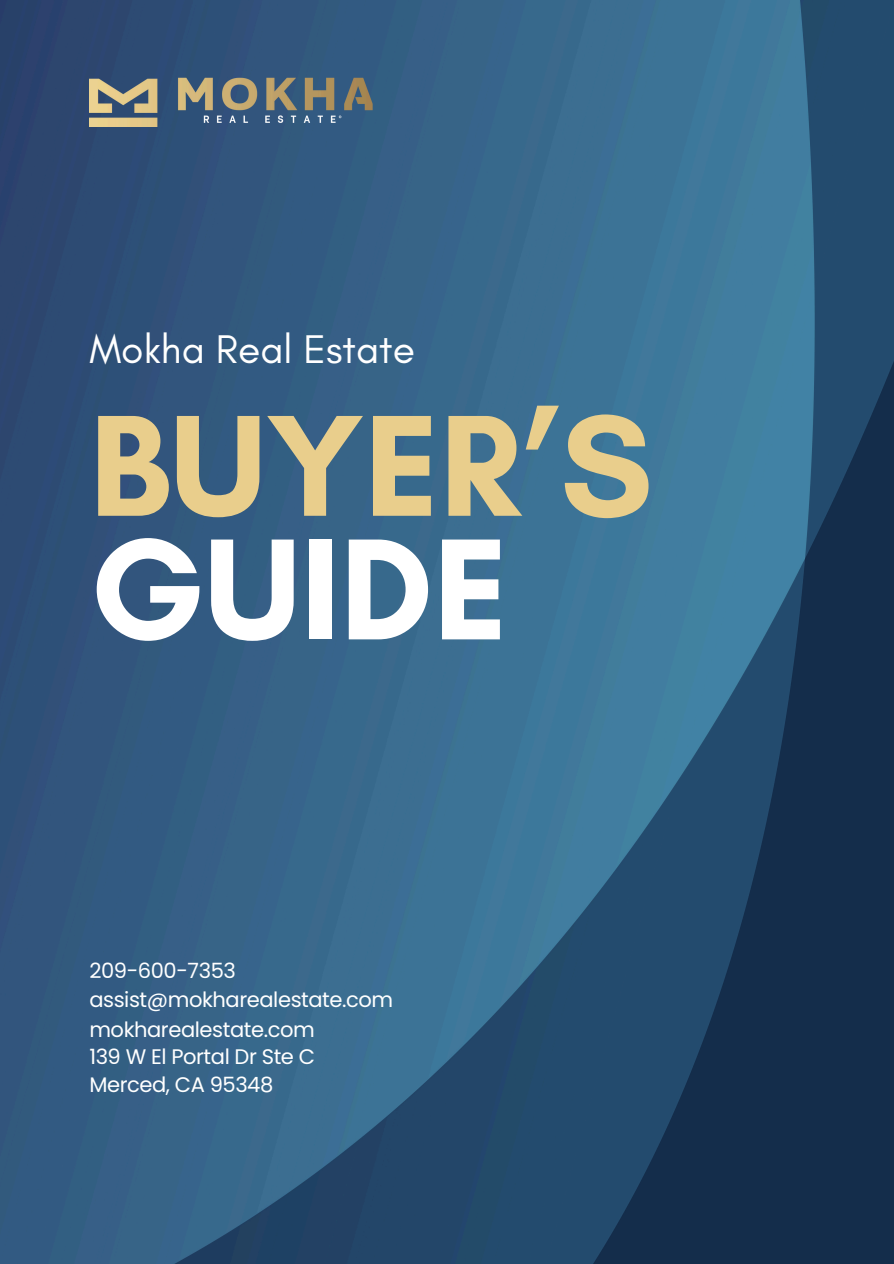
<style>
.page{position:relative;width:894px;height:1264px;background:#fff}
.page>*{position:absolute;margin:0;border:0;box-sizing:border-box;transform-origin:0 0}
.t1{font:700 146.7px/123.6px "Glacial Indifference";color:#e9ce8c}
.t2{font:40.8px "Glacial Indifference";color:#fff}
.t3{font:21px/28.5px "Poppins";letter-spacing:-.02em;color:#fff}
.s1{color:#fff}
</style>
<div class="page">
<img style="left:0;top:0;width:893px;height:1263px">
<img style="left:89px;top:77px;width:285px;height:49px">
<p class="t2" style="left:89px;top:324px;width:327px">Mokha Real Estate</p>
<p class="t1" style="left:89px;top:402px;width:565px">BUYER’S<br><span class="s1">GUIDE</span></p>
<h2 class="t3" style="left:89px;top:956px;width:148px">209-600-7353</h2>
<h1 class="t3" style="left:89px;top:985px;width:305px">assist@mokharealestate.com</h1>
<p class="t3" style="left:89px;top:1042px;width:227px">139 W El Portal Dr Ste C<br>Merced, CA 95348</p>
<p class="t3" style="left:89px;top:1015px;width:227px">mokharealestate.com</p>
</div>
